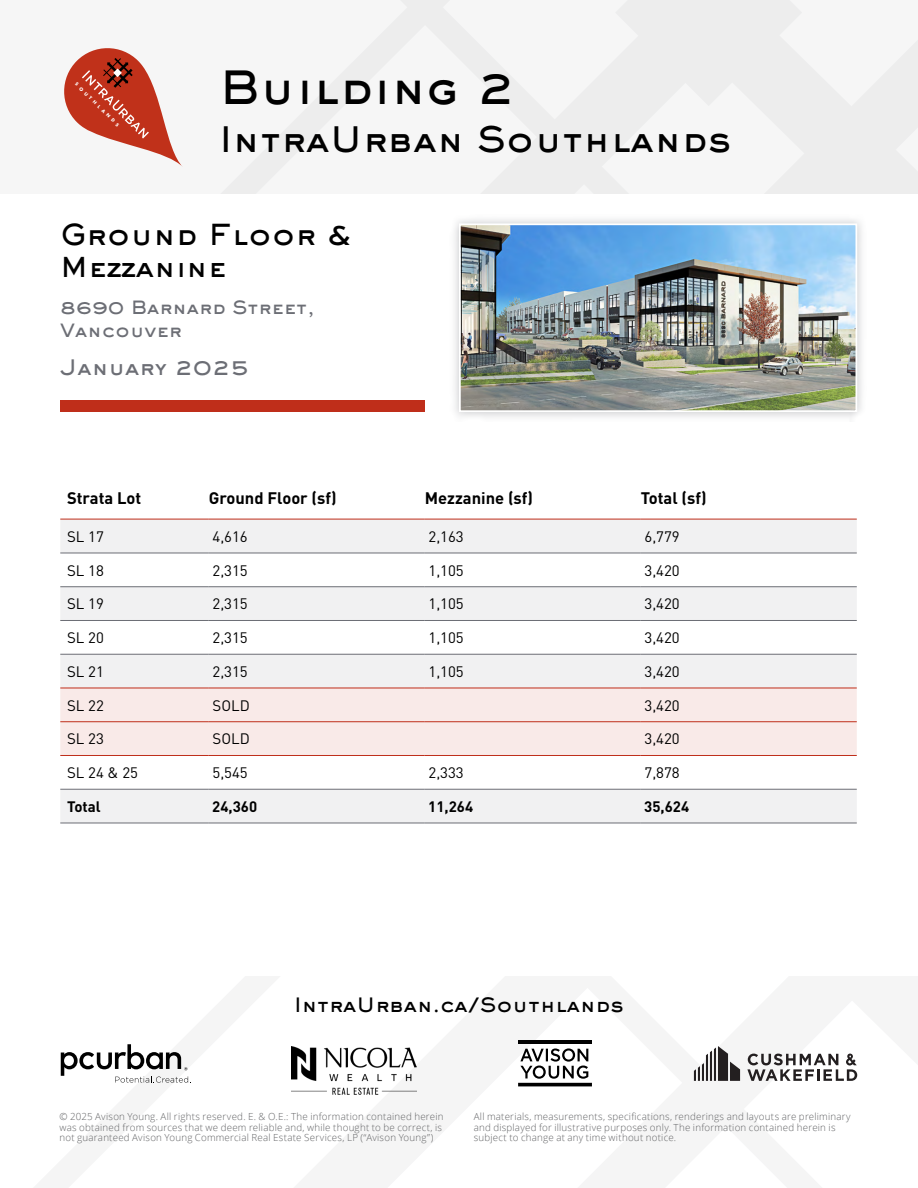
<style>
.page{position:relative;width:918px;height:1188px;background:#fff}
.page>*{position:absolute;margin:0;border:0;box-sizing:border-box;transform-origin:0 0}
.t1{font:800 45px "Sackers Gothic Std";color:#000}
.t2{font:800 34.5px "Sackers Gothic Std";color:#000}
.t3{font:800 28.5px "Sackers Gothic Std";color:#000}
.t4{font:800 27px "Sackers Gothic Std";color:#000}
.t5{font:800 21px "Sackers Gothic Std";color:#6c6e75}
.t6{font:800 19.5px "Sackers Gothic Std";color:#000}
.t7{font:800 18px/22.5px "Sackers Gothic Std";color:#6c6e75}
.t8{font:700 16.5px "DINOT";color:#000}
.t9{font:15px "DINOT";color:#000}
.t10{font:700 15px "DINOT";color:#000}
.t11{font:300 9.75px/10.5px "Open Sans";letter-spacing:.025em;color:#636466}
.t12{font:700 4.5px "Futura Std";color:#fff}
</style>
<div class="page">
<svg style="left:220px;top:0;width:698px;height:194px;fill:#f6f6f6"></svg>
<svg style="left:64px;top:48px;width:119px;height:119px"></svg>
<svg style="left:61px;top:1044px;width:130px;height:39px"></svg>
<img style="left:291px;top:1046px;width:125px;height:49px">
<hr style="left:518px;top:1040px;width:74px;height:4px;background:#000">
<svg style="left:518px;top:1048px;width:74px;height:38px"></svg>
<svg style="left:694px;top:1046px;width:46px;height:35px"></svg>
<svg style="left:747px;top:1054px;width:110px;height:27px"></svg>
<div style="left:450px;top:214px;width:417px;height:208px;background:#6c6e75;opacity:.4"></div>
<img style="left:462px;top:226px;width:392px;height:183px">
<div style="left:459px;top:223px;width:398px;height:189px;border:2px solid #fff"></div>
<div style="left:60px;top:401px;width:364px;height:11px;background:#bf2e1a"></div>
<svg style="left:60px;top:520px;width:797px;height:303px;fill:#f1f1f2"></svg>
<div style="left:60px;top:689px;width:797px;height:66px;background:#f9eae8"></div>
<hr style="left:60px;top:519px;width:149px;height:1px;background:#bf2e1a">
<hr style="left:209px;top:519px;width:216px;height:1px;background:#bf2e1a">
<hr style="left:425px;top:519px;width:216px;height:1px;background:#bf2e1a">
<hr style="left:641px;top:519px;width:216px;height:1px;background:#bf2e1a">
<hr style="left:60px;top:553px;width:149px;height:1px;background:#6c6e75">
<hr style="left:209px;top:553px;width:216px;height:1px;background:#6c6e75">
<hr style="left:425px;top:553px;width:216px;height:1px;background:#6c6e75">
<hr style="left:641px;top:553px;width:216px;height:1px;background:#6c6e75">
<hr style="left:60px;top:586px;width:149px;height:1px;background:#6c6e75">
<hr style="left:209px;top:586px;width:216px;height:1px;background:#6c6e75">
<hr style="left:425px;top:586px;width:216px;height:1px;background:#6c6e75">
<hr style="left:641px;top:586px;width:216px;height:1px;background:#6c6e75">
<hr style="left:60px;top:620px;width:149px;height:1px;background:#6c6e75">
<hr style="left:209px;top:620px;width:216px;height:1px;background:#6c6e75">
<hr style="left:425px;top:620px;width:216px;height:1px;background:#6c6e75">
<hr style="left:641px;top:620px;width:216px;height:1px;background:#6c6e75">
<hr style="left:60px;top:654px;width:149px;height:1px;background:#6c6e75">
<hr style="left:209px;top:654px;width:216px;height:1px;background:#6c6e75">
<hr style="left:425px;top:654px;width:216px;height:1px;background:#6c6e75">
<hr style="left:641px;top:654px;width:216px;height:1px;background:#6c6e75">
<hr style="left:60px;top:789px;width:149px;height:1px;background:#6c6e75">
<hr style="left:209px;top:789px;width:216px;height:1px;background:#6c6e75">
<hr style="left:425px;top:789px;width:216px;height:1px;background:#6c6e75">
<hr style="left:641px;top:789px;width:216px;height:1px;background:#6c6e75">
<hr style="left:60px;top:823px;width:149px;height:1px;background:#6c6e75">
<hr style="left:209px;top:823px;width:216px;height:1px;background:#6c6e75">
<hr style="left:425px;top:823px;width:216px;height:1px;background:#6c6e75">
<hr style="left:641px;top:823px;width:216px;height:1px;background:#6c6e75">
<hr style="left:60px;top:688px;width:149px;height:1px;background:#bf2e1a">
<hr style="left:209px;top:688px;width:216px;height:1px;background:#bf2e1a">
<hr style="left:425px;top:688px;width:216px;height:1px;background:#bf2e1a">
<hr style="left:641px;top:688px;width:216px;height:1px;background:#bf2e1a">
<hr style="left:60px;top:721px;width:149px;height:1px;background:#bf2e1a">
<hr style="left:209px;top:721px;width:216px;height:1px;background:#bf2e1a">
<hr style="left:425px;top:721px;width:216px;height:1px;background:#bf2e1a">
<hr style="left:641px;top:721px;width:216px;height:1px;background:#bf2e1a">
<hr style="left:60px;top:755px;width:149px;height:1px;background:#bf2e1a">
<hr style="left:209px;top:755px;width:216px;height:1px;background:#bf2e1a">
<hr style="left:425px;top:755px;width:216px;height:1px;background:#bf2e1a">
<hr style="left:641px;top:755px;width:216px;height:1px;background:#bf2e1a">
<p class="t12" style="left:78px;top:81px;width:62px;rotate:45deg">SOUTHLANDS</p>
<h1 class="t1" style="left:219px;top:57px;width:298px">Building 2</h1>
<h2 class="t2" style="left:219px;top:116px;width:514px">IntraUrban Southlands</h2>
<h3 class="t3" style="left:60px;top:215px;width:293px">Ground Floor &amp;</h3>
<h3 class="t4" style="left:60px;top:249px;width:167px">Mezzanine</h3>
<h3 class="t7" style="left:60px;top:296px;width:255px">8690 Barnard Street,<br>Vancouver</h3>
<h3 class="t5" style="left:60px;top:354px;width:190px">January 2025</h3>
<h3 class="t8" style="left:67px;top:487px;width:76px">Strata Lot</h3>
<h3 class="t8" style="left:209px;top:487px;width:129px">Ground Floor (sf)</h3>
<h3 class="t8" style="left:425px;top:487px;width:110px">Mezzanine (sf)</h3>
<h3 class="t8" style="left:641px;top:487px;width:67px">Total (sf)</h3>
<h3 class="t9" style="left:67px;top:527px;width:38px">SL 17</h3>
<h3 class="t9" style="left:213px;top:527px;width:37px">4,616</h3>
<h3 class="t9" style="left:429px;top:527px;width:37px">2,163</h3>
<h3 class="t9" style="left:645px;top:527px;width:37px">6,779</h3>
<h3 class="t9" style="left:67px;top:561px;width:38px">SL 18</h3>
<h3 class="t9" style="left:213px;top:561px;width:37px">2,315</h3>
<h3 class="t9" style="left:429px;top:561px;width:37px">1,105</h3>
<h3 class="t9" style="left:645px;top:561px;width:37px">3,420</h3>
<h3 class="t9" style="left:67px;top:595px;width:38px">SL 19</h3>
<h3 class="t9" style="left:213px;top:595px;width:37px">2,315</h3>
<h3 class="t9" style="left:429px;top:595px;width:37px">1,105</h3>
<h3 class="t9" style="left:645px;top:595px;width:37px">3,420</h3>
<h3 class="t9" style="left:67px;top:628px;width:38px">SL 20</h3>
<h3 class="t9" style="left:213px;top:628px;width:37px">2,315</h3>
<h3 class="t9" style="left:429px;top:628px;width:37px">1,105</h3>
<h3 class="t9" style="left:645px;top:628px;width:37px">3,420</h3>
<h3 class="t9" style="left:67px;top:662px;width:38px">SL 21</h3>
<h3 class="t9" style="left:213px;top:662px;width:37px">2,315</h3>
<h3 class="t9" style="left:429px;top:662px;width:37px">1,105</h3>
<h3 class="t9" style="left:645px;top:662px;width:37px">3,420</h3>
<h3 class="t9" style="left:67px;top:696px;width:38px">SL 22</h3>
<h3 class="t9" style="left:213px;top:696px;width:39px">SOLD</h3>
<h3 class="t9" style="left:645px;top:696px;width:37px">3,420</h3>
<h3 class="t9" style="left:67px;top:730px;width:38px">SL 23</h3>
<h3 class="t9" style="left:213px;top:730px;width:39px">SOLD</h3>
<h3 class="t9" style="left:645px;top:730px;width:37px">3,420</h3>
<h3 class="t9" style="left:67px;top:763px;width:73px">SL 24 &amp; 25</h3>
<h3 class="t9" style="left:213px;top:763px;width:37px">5,545</h3>
<h3 class="t9" style="left:429px;top:763px;width:37px">2,333</h3>
<h3 class="t9" style="left:645px;top:763px;width:37px">7,878</h3>
<h3 class="t10" style="left:67px;top:797px;width:35px">Total</h3>
<h3 class="t10" style="left:212px;top:797px;width:46px">24,360</h3>
<h3 class="t10" style="left:428px;top:797px;width:46px">11,264</h3>
<h3 class="t10" style="left:644px;top:797px;width:46px">35,624</h3>
<h3 class="t6" style="left:294px;top:992px;width:331px">IntraUrban.ca/Southlands</h3>
<p class="t11" style="left:59px;top:1111px;width:386px">© 2025 Avison Young. All rights reserved. E. &amp; O.E.: The information contained herein was obtained from sources that we deem reliable and, while thought to be correct, is not guaranteed Avison Young Commercial Real Estate Services, LP (“Avison Young”)</p>
<p class="t11" style="left:474px;top:1111px;width:379px">All materials, measurements, specifications, renderings and layouts are preliminary and displayed for illustrative purposes only. The information contained herein is subject to change at any time without notice.</p>
</div>
